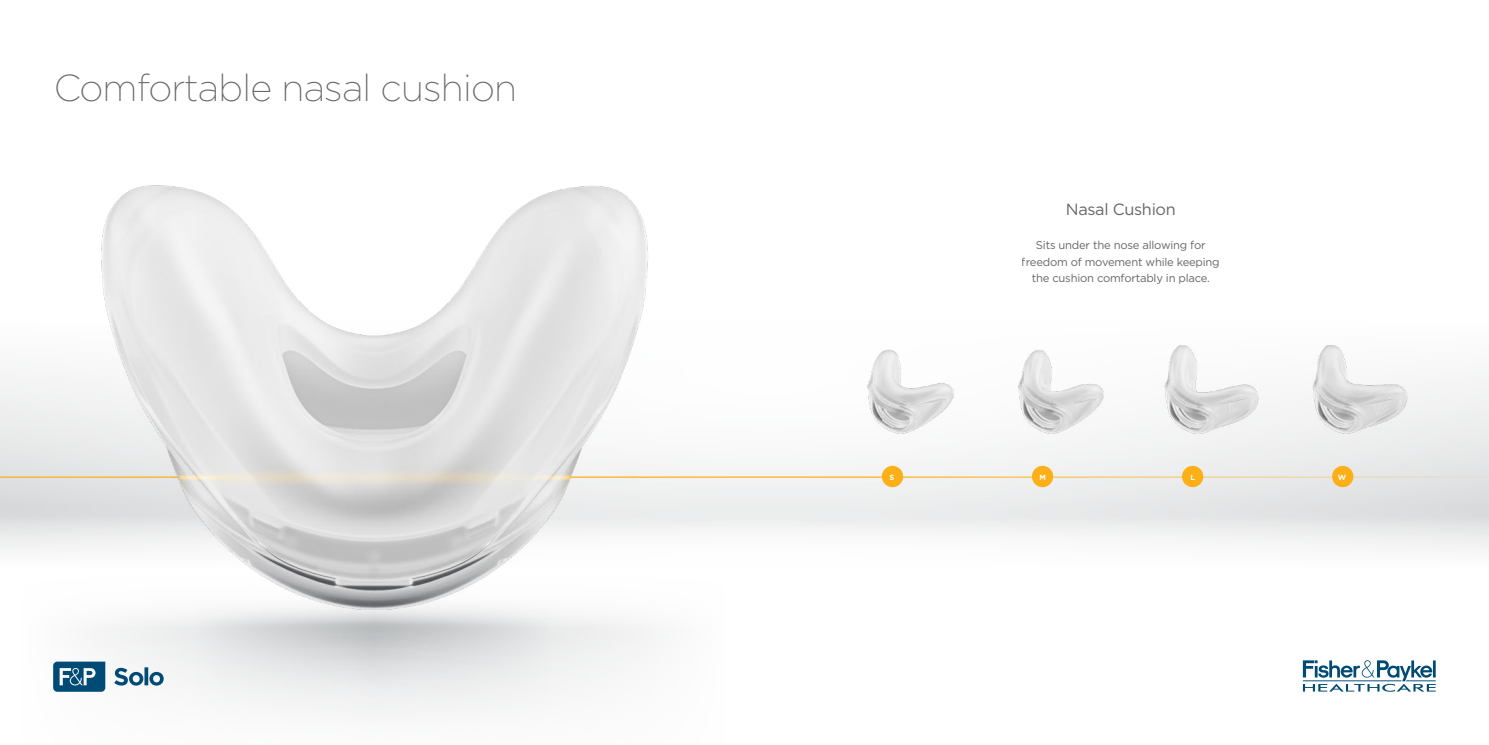
<style>
.page{position:relative;width:1489px;height:745px;background:#fff}
.page>*{position:absolute;margin:0;border:0;box-sizing:border-box;transform-origin:0 0}
.t1{font:200 37.5px "Gotham";letter-spacing:-.02em;color:#676668}
.t2{font:16.25px "Gotham";letter-spacing:-.02em;color:#676668}
.t3{font:11.25px/16.2px "Gotham";letter-spacing:-.02em;color:#676668;text-align:center}
.t4{font:700 7.5px "Gotham";color:#fff}
</style>
<div class="page">
<img style="left:744px;top:380px;width:744px;height:169px">
<hr style="left:0;top:476px;width:1488px;height:1px;background:#fcaf17">
<div style="left:881px;top:465px;width:22px;height:22px;background:#fcaf17;border-radius:50%"></div>
<div style="left:1031px;top:465px;width:22px;height:22px;background:#fcaf17;border-radius:50%"></div>
<div style="left:1181px;top:465px;width:22px;height:22px;background:#fcaf17;border-radius:50%"></div>
<div style="left:1331px;top:465px;width:22px;height:22px;background:#fcaf17;border-radius:50%"></div>
<img style="left:1158px;top:345px;width:104px;height:104px">
<img style="left:1008px;top:350px;width:104px;height:99px">
<img style="left:858px;top:349px;width:104px;height:100px">
<img style="left:1308px;top:345px;width:104px;height:104px">
<img style="left:0;top:185px;width:744px;height:506px">
<svg style="left:1302px;top:660px;width:133px;height:31px"></svg>
<svg style="left:53px;top:661px;width:111px;height:30px"></svg>
<h1 class="t1" style="left:53px;top:64px;width:465px">Comfortable nasal cushion</h1>
<h2 class="t2" style="left:1065px;top:199px;width:111px">Nasal Cushion</h2>
<p class="t3" style="left:1021px;top:237px;width:199px">Sits under the nose allowing for freedom of movement while keeping the cushion comfortably in place.</p>
<p class="t4" style="left:889px;top:471px;width:6px">S</p>
<p class="t4" style="left:1039px;top:471px;width:8px">M</p>
<p class="t4" style="left:1190px;top:471px;width:6px">L</p>
<p class="t4" style="left:1337px;top:471px;width:10px">W</p>
</div>
